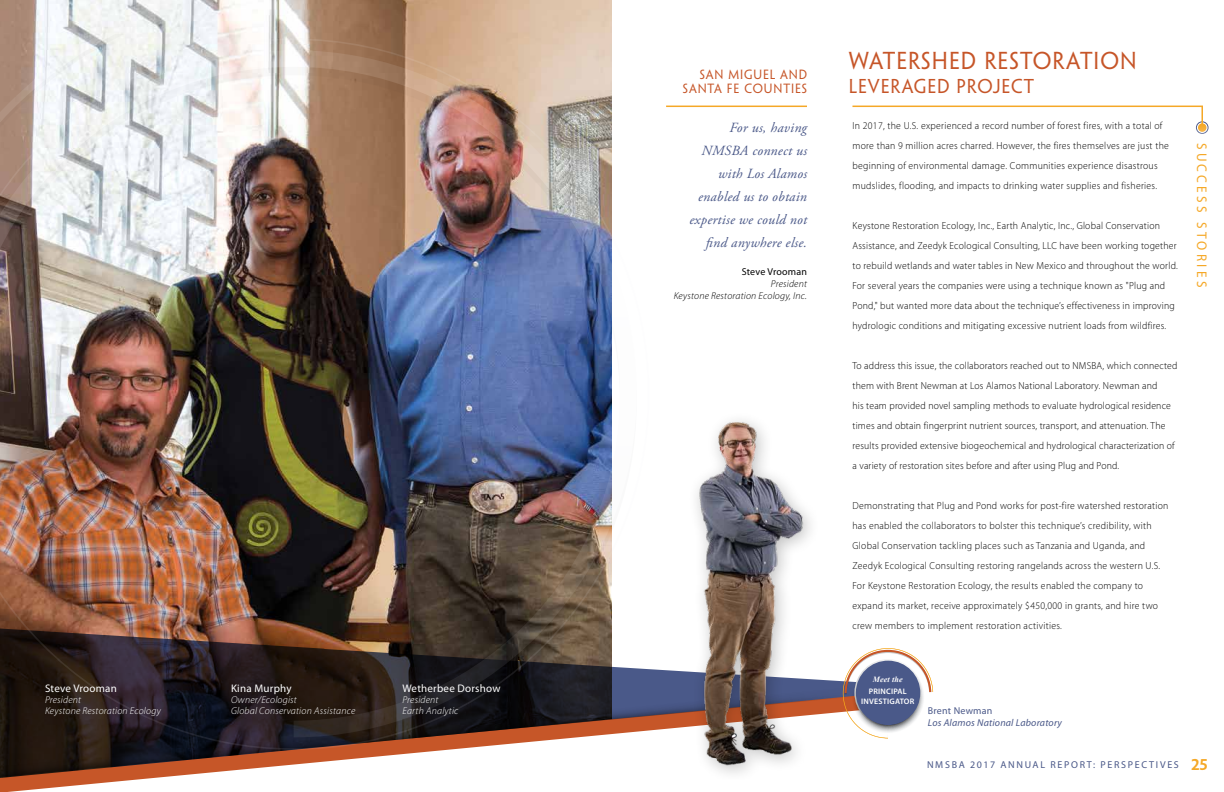
<style>
.page{position:relative;width:1224px;height:792px;background:#fff}
.page>*{position:absolute;margin:0;border:0;box-sizing:border-box;transform-origin:0 0}
.t1{font:22px "Penumbra Flare Std";letter-spacing:.05em;color:#c65528}
.t2{font:18px "Penumbra Flare Std";letter-spacing:.05em;color:#c65528}
.t3{font:italic 14px/23px "Adobe Garamond Pro";letter-spacing:.02em;color:#4a5888;text-align:right}
.t4{font:14px "Myriad Pro";letter-spacing:.25em;color:#f5a827;scale:.95 1}
.t5{font:12px/14.4px "Penumbra Flare Std";letter-spacing:.075em;color:#c65528;text-align:right}
.t6{font:11px "Myriad Pro";letter-spacing:.02em;color:#fff}
.t7{font:300 10.2px/20px "Myriad Pro";letter-spacing:.025em;color:#000;scale:.95 1}
.t8{font:italic 300 10px/11px "Myriad Pro";letter-spacing:.02em;color:#fff}
.t9{font:italic 300 10px/12px "Myriad Pro";letter-spacing:.02em;color:#000;text-align:right}
.t10{font:10px "Myriad Pro";letter-spacing:.17em;color:#4a5888}
.t11{font:italic 10px "Myriad Pro";letter-spacing:.02em;color:#4a5888}
.t12{font:10px "Myriad Pro";letter-spacing:.02em;color:#000}
.t13{font:10px "Myriad Pro";letter-spacing:.02em;color:#4a5888}
.t14{font:600 8px/10px "Myriad Pro";letter-spacing:.025em;color:#fff;text-align:center}
.t15{font:italic 700 8px "Times New Roman";letter-spacing:.02em;color:#fff}
.s1{font-family:"Penumbra Flare Std";font-weight:600;font-size:14px;color:#f5a827}
</style>
<div class="page">
<img style="left:0;top:0;width:612px;height:38px">
<svg style="left:7px;top:709px;width:836px;height:83px"></svg>
<img style="left:0;top:38px;width:649px;height:712px">
<svg style="left:843px;top:648px;width:91px;height:91px"></svg>
<div style="left:856px;top:660px;width:65px;height:65px;background:#4a5989;border-radius:50%"></div>
<hr style="left:666px;top:106px;width:141px;height:1px;background:#f5a827">
<div style="left:687px;top:410px;width:134px;height:373px;background:#fff"></div>
<img style="left:678px;top:420px;width:141px;height:351px">
<div style="left:1196px;top:121px;width:12px;height:13px;border:1px solid #4a5888;border-radius:50%"></div>
<svg style="left:852px;top:105px;width:352px;height:22px"></svg>
<svg style="left:1198px;top:123px;width:9px;height:9px"></svg>
<p class="t6" style="left:45px;top:682px;width:73px">Steve Vrooman</p>
<p class="t8" style="left:45px;top:695px;width:117px">President<br>Keystone Restoration Ecology</p>
<p class="t6" style="left:231px;top:682px;width:62px">Kina Murphy</p>
<p class="t8" style="left:231px;top:695px;width:126px">Owner/Ecologist<br>Global Conservation Assistance</p>
<p class="t6" style="left:402px;top:682px;width:100px">Wetherbee Dorshow</p>
<p class="t8" style="left:402px;top:695px;width:57px">President<br>Earth Analytic</p>
<p class="t5" style="left:683px;top:67px;width:126px">SAN MIGUEL AND<br>SANTA FE COUNTIES</p>
<h3 class="t3" style="left:690px;top:116px;width:119px">For us, having<br>NMSBA connect us with Los Alamos enabled us to obtain expertise we could not find anywhere else.</h3>
<p class="t12" style="left:742px;top:265px;width:67px">Steve Vrooman</p>
<p class="t9" style="left:674px;top:278px;width:135px">President<br>Keystone Restoration Ecology, Inc.</p>
<h1 class="t1" style="left:849px;top:48px;width:289px">WATERSHED RESTORATION</h1>
<h2 class="t2" style="left:849px;top:76px;width:187px">LEVERAGED PROJECT</h2>
<p class="t7" style="left:852px;top:116px;width:335px">In 2017, the U.S. experienced a record number of forest fires, with a total of more than 9 million acres charred. However, the fires themselves are just the beginning of environmental damage. Communities experience disastrous mudslides, flooding, and impacts to drinking water supplies and fisheries.</p>
<p class="t7" style="left:852px;top:216px;width:344px">Keystone Restoration Ecology, Inc., Earth Analytic, Inc., Global Conservation Assistance, and Zeedyk Ecological Consulting, LLC have been working together to rebuild wetlands and water tables in New Mexico and throughout the world.<br>For several years the companies were using a technique known as "Plug and Pond," but wanted more data about the technique’s effectiveness in improving hydrologic conditions and mitigating excessive nutrient loads from wildfires.</p>
<p class="t7" style="left:852px;top:356px;width:344px">To address this issue, the collaborators reached out to NMSBA, which connected them with Brent Newman at Los Alamos National Laboratory. Newman and<br>his team provided novel sampling methods to evaluate hydrological residence times and obtain fingerprint nutrient sources, transport, and attenuation. The results provided extensive biogeochemical and hydrological characterization of a variety of restoration sites before and after using Plug and Pond.</p>
<p class="t7" style="left:852px;top:496px;width:334px">Demonstrating that Plug and Pond works for post-fire watershed restoration has enabled the collaborators to bolster this technique’s credibility, with Global Conservation tackling places such as Tanzania and Uganda, and Zeedyk Ecological Consulting restoring rangelands across the western U.S.<br>For Keystone Restoration Ecology, the results enabled the company to expand its market, receive approximately $450,000 in grants, and hire two crew members to implement restoration activities.</p>
<p class="t15" style="left:873px;top:674px;width:31px">Meet the</p>
<p class="t14" style="left:861px;top:686px;width:55px">PRINCIPAL<br>INVESTIGATOR</p>
<p class="t13" style="left:928px;top:705px;width:66px">Brent Newman</p>
<p class="t11" style="left:928px;top:717px;width:136px">Los Alamos National Laboratory</p>
<h3 class="t4" style="left:1211px;top:143px;width:154px;rotate:90deg">SUCCESS STORIES</h3>
<p class="t10" style="left:927px;top:758px;width:282px">NMSBA 2017 ANNUAL REPORT: PERSPECTIVES <span class="s1">25</span></p>
</div>
